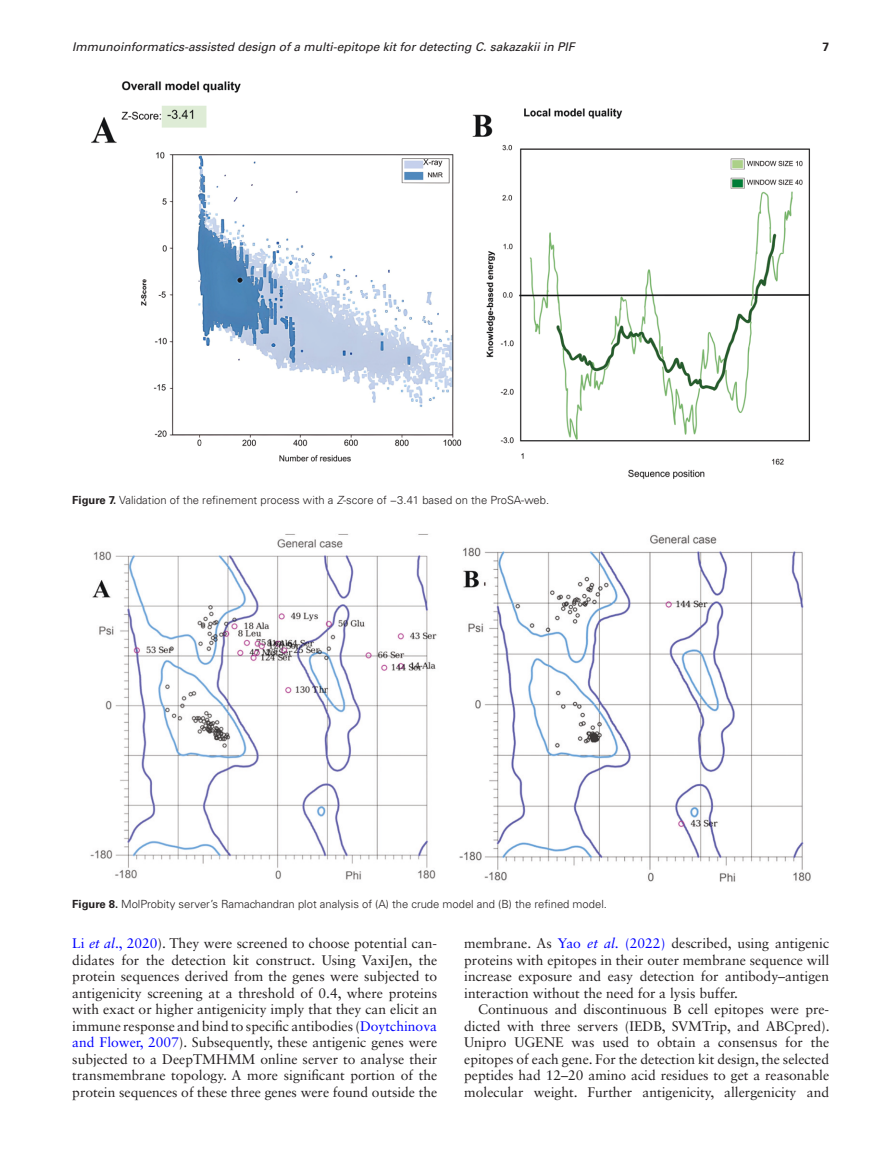
<style>
.page{position:relative;width:893px;height:1174px;background:#fff}
.page>*{position:absolute;margin:0;border:0;box-sizing:border-box;transform-origin:0 0}
.TextInd{font:13.8px/16.5px "Sabon LT Std";color:#231f20;text-align:justify}
.t1{font:12px "Univers LT Std Obl 2";color:#231f20}
.t2{font:700 12px "Univers LT Std";color:#231f20}
.FigCapt{font:300 11.25px "Univers LT Std";color:#231f20}
.s1{font-weight:700}
.s2{font-style:italic}
.s3{color:#00f}
.s4{font-style:italic;color:#00f}
</style>
<div class="page">
<img style="left:91px;top:81px;width:719px;height:398px">
<img style="left:90px;top:534px;width:721px;height:348px">
<p class="t1" style="left:72px;top:40px;width:504px">Immunoinformatics-assisted design of a multi-epitope kit for detecting C. sakazakii in PIF</p>
<p class="t2" style="left:822px;top:40px;width:8px">7</p>
<p class="FigCapt" style="left:72px;top:493px;width:478px"><span class="s1">Figure 7.</span> Validation of the refinement process with a <span class="s2">Z</span>-score of −3.41 based on the ProSA-web.</p>
<p class="FigCapt" style="left:72px;top:896px;width:536px"><span class="s1">Figure 8.</span> MolProbity server’s Ramachandran plot analysis of (A) the crude model and (B) the refined model.</p>
<p class="TextInd" style="left:72px;top:935px;width:366px"><span class="s3">Li</span> <span class="s4">et al</span><span class="s3">., 2020</span>). They were screened to choose potential can&shy;didates for the detection kit construct. Using VaxiJen, the protein sequences derived from the genes were subjected to antigenicity screening at a threshold of 0.4, where proteins with exact or higher antigenicity imply that they can elicit an immune response and bind to specific antibodies (<span class="s3">Doytchinova and Flower, 2007</span>). Subsequently, these antigenic genes were subjected to a DeepTMHMM online server to analyse their transmembrane topology. A more significant portion of the protein sequences of these three genes were found outside the</p>
<p class="TextInd" style="left:464px;top:935px;width:366px">membrane. As <span class="s3">Yao</span> <span class="s4">et al.</span> <span class="s3">(2022)</span> described, using antigenic proteins with epitopes in their outer membrane sequence will increase exposure and easy detection for antibody–antigen interaction without the need for a lysis buffer.</p>
<p class="TextInd" style="left:464px;top:1001px;width:367px;text-indent:14px">Continuous and discontinuous B cell epitopes were pre&shy;dicted with three servers (IEDB, SVMTrip, and ABCpred).<br>Unipro UGENE was used to obtain a consensus for the epitopes of each gene. For the detection kit design, the selected peptides had 12–20 amino acid residues to get a reasonable molecular weight. Further antigenicity, allergenicity and</p>
</div>
